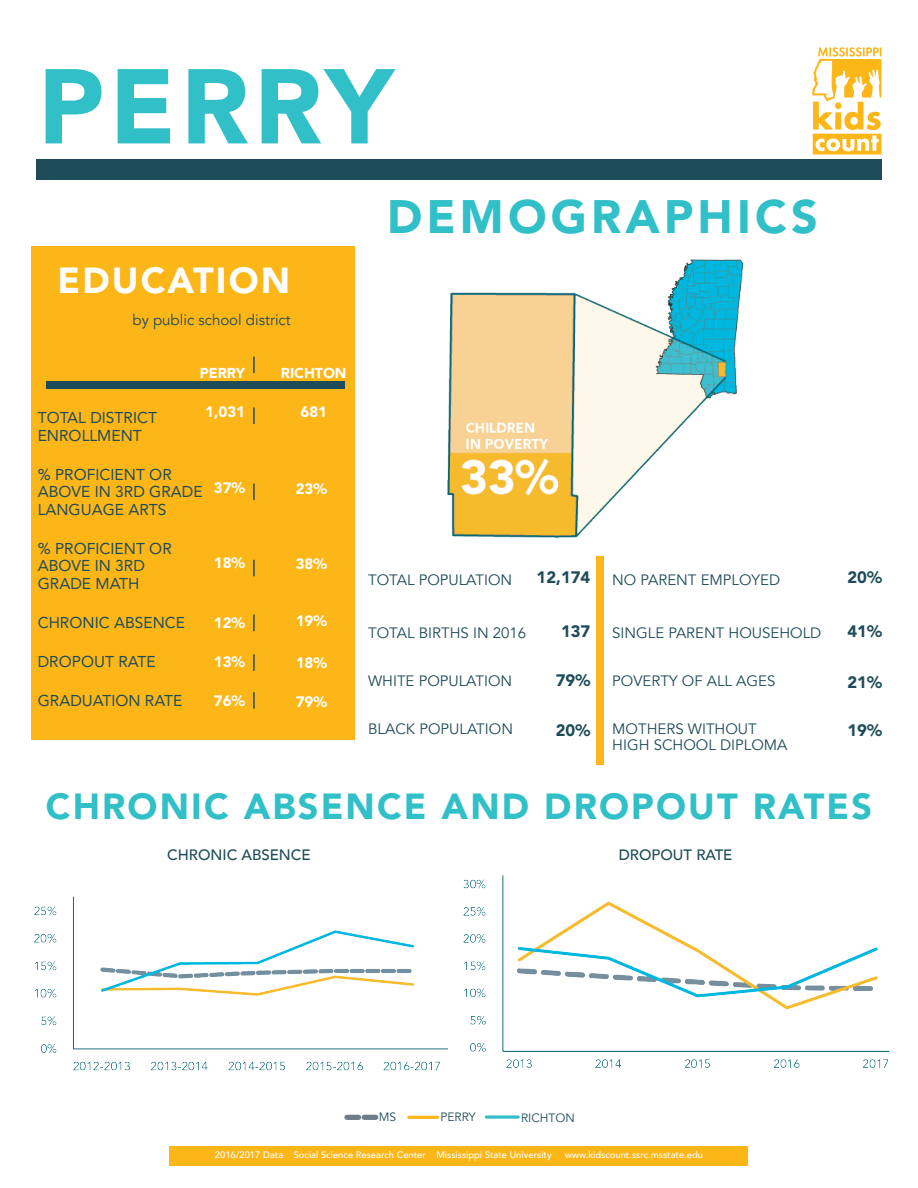
<style>
.page{position:relative;width:918px;height:1188px;background:#fff}
.page>*{position:absolute;margin:0;border:0;box-sizing:border-box;transform-origin:0 0}
.t1{font:900 105px "Avenir LT Std";letter-spacing:.05em;color:#31bfc8}
.t2{font:900 46.5px "Avenir LT Std";letter-spacing:.09em;color:#31bfc8}
.t3{font:900 36px "Avenir LT Std";letter-spacing:.06em;color:#31bfc8}
.t4{font:900 36px "Avenir LT Std";letter-spacing:.06em;color:#fff}
.t5{font:900 16.5px "Avenir LT Std";color:#1d4c58}
.t6{font:15.6px/17.5px "Avenir LT Std";color:#1f4c58}
.t7{font:15px/16.5px "Avenir";color:#1d4b58}
.t8{font:900 15px "Avenir LT Std";color:#fff}
.t9{font:500 15px "Avenir";color:#1d4c58}
.t10{font:15px "Avenir";color:#1d4c58}
.t11{font:900 14.25px "Avenir LT Std";color:#fff}
.t12{font:12px "Avenir LT Std";color:#1d4b58}
.t13{font:500 9.45px "Avenir";color:#fff}
</style>
<div class="page">
<div style="left:32px;top:246px;width:324px;height:494px;background:#fcb618"></div>
<div style="left:36px;top:159px;width:846px;height:20px;background:#1d4b58"></div>
<div style="left:46px;top:382px;width:299px;height:7px;background:#1d4b58"></div>
<div style="left:596px;top:556px;width:8px;height:209px;background:#fcb618"></div>
<div style="left:170px;top:1146px;width:578px;height:19px;background:#fcb618"></div>
<svg style="left:253px;top:357px;width:2px;height:16px"></svg>
<svg style="left:253px;top:407px;width:2px;height:17px"></svg>
<svg style="left:253px;top:484px;width:2px;height:16px"></svg>
<svg style="left:253px;top:560px;width:2px;height:16px"></svg>
<svg style="left:253px;top:615px;width:2px;height:16px"></svg>
<svg style="left:253px;top:654px;width:2px;height:17px"></svg>
<svg style="left:253px;top:692px;width:2px;height:17px"></svg>
<img style="left:397px;top:47px;width:485px;height:491px">
<img style="left:34px;top:896px;width:378px;height:224px">
<img style="left:412px;top:875px;width:478px;height:244px">
<svg style="left:347px;top:1115px;width:29px;height:5px"></svg>
<hr style="left:409px;top:1116px;width:29px;height:3px;background:#fcb619">
<svg style="left:486px;top:1115px;width:32px;height:4px"></svg>
<h1 class="t1" style="left:38px;top:43px;width:357px">PERRY</h1>
<h3 class="t4" style="left:58px;top:259px;width:234px">EDUCATION</h3>
<p class="t10" style="left:133px;top:311px;width:160px">by public school district</p>
<p class="t11" style="left:200px;top:364px;width:47px">PERRY</p>
<p class="t11" style="left:281px;top:364px;width:67px">RICHTON</p>
<p class="t8" style="left:205px;top:402px;width:41px">1,031</p>
<p class="t6" style="left:38px;top:409px;width:121px">TOTAL DISTRICT<br>ENROLLMENT</p>
<p class="t6" style="left:38px;top:466px;width:167px">% PROFICIENT OR<br>ABOVE IN 3RD GRADE<br>LANGUAGE ARTS</p>
<p class="t6" style="left:38px;top:540px;width:136px">% PROFICIENT OR<br>ABOVE IN 3RD<br>GRADE MATH</p>
<p class="t6" style="left:38px;top:614px;width:149px">CHRONIC ABSENCE</p>
<p class="t6" style="left:38px;top:653px;width:119px">DROPOUT RATE</p>
<p class="t6" style="left:38px;top:692px;width:146px">GRADUATION RATE</p>
<p class="t8" style="left:214px;top:479px;width:33px">37%</p>
<p class="t8" style="left:214px;top:554px;width:33px">18%</p>
<p class="t8" style="left:214px;top:614px;width:33px">12%</p>
<p class="t8" style="left:214px;top:653px;width:33px">13%</p>
<p class="t8" style="left:214px;top:692px;width:33px">76%</p>
<p class="t8" style="left:300px;top:403px;width:28px">681</p>
<p class="t8" style="left:296px;top:479px;width:33px">23%</p>
<p class="t8" style="left:296px;top:554px;width:33px">38%</p>
<p class="t8" style="left:296px;top:611px;width:33px">19%</p>
<p class="t8" style="left:296px;top:653px;width:33px">18%</p>
<p class="t8" style="left:296px;top:692px;width:33px">79%</p>
<h2 class="t2" style="left:387px;top:189px;width:432px">DEMOGRAPHICS</h2>
<p class="t7" style="left:368px;top:572px;width:146px">TOTAL POPULATION</p>
<p class="t5" style="left:537px;top:567px;width:55px">12,174</p>
<p class="t7" style="left:368px;top:625px;width:160px">TOTAL BIRTHS IN 2016</p>
<p class="t7" style="left:368px;top:673px;width:146px">WHITE POPULATION</p>
<p class="t7" style="left:368px;top:720px;width:146px">BLACK POPULATION</p>
<p class="t5" style="left:561px;top:621px;width:31px">137</p>
<p class="t5" style="left:556px;top:671px;width:36px">79%</p>
<p class="t5" style="left:556px;top:720px;width:36px">20%</p>
<p class="t7" style="left:612px;top:572px;width:169px">NO PARENT EMPLOYED</p>
<p class="t7" style="left:612px;top:625px;width:211px">SINGLE PARENT HOUSEHOLD</p>
<p class="t7" style="left:612px;top:673px;width:165px">POVERTY OF ALL AGES</p>
<p class="t7" style="left:612px;top:720px;width:177px">MOTHERS WITHOUT<br>HIGH SCHOOL DIPLOMA</p>
<p class="t5" style="left:847px;top:567px;width:36px">20%</p>
<p class="t5" style="left:847px;top:621px;width:36px">41%</p>
<p class="t5" style="left:847px;top:672px;width:36px">21%</p>
<p class="t5" style="left:847px;top:720px;width:36px">19%</p>
<h3 class="t3" style="left:46px;top:785px;width:828px">CHRONIC ABSENCE AND DROPOUT RATES</h3>
<p class="t9" style="left:167px;top:842px;width:145px">CHRONIC ABSENCE</p>
<p class="t9" style="left:619px;top:842px;width:115px">DROPOUT RATE</p>
<p class="t12" style="left:379px;top:1110px;width:19px">MS</p>
<p class="t12" style="left:441px;top:1110px;width:37px">PERRY</p>
<p class="t12" style="left:521px;top:1111px;width:55px">RICHTON</p>
<p class="t13" style="left:215px;top:1146px;width:338px">2016/2017 Data Social Science Research Center Mississippi State University</p>
<p class="t13" style="left:565px;top:1146px;width:140px">www.kidscount.ssrc.msstate.edu</p>
</div>
